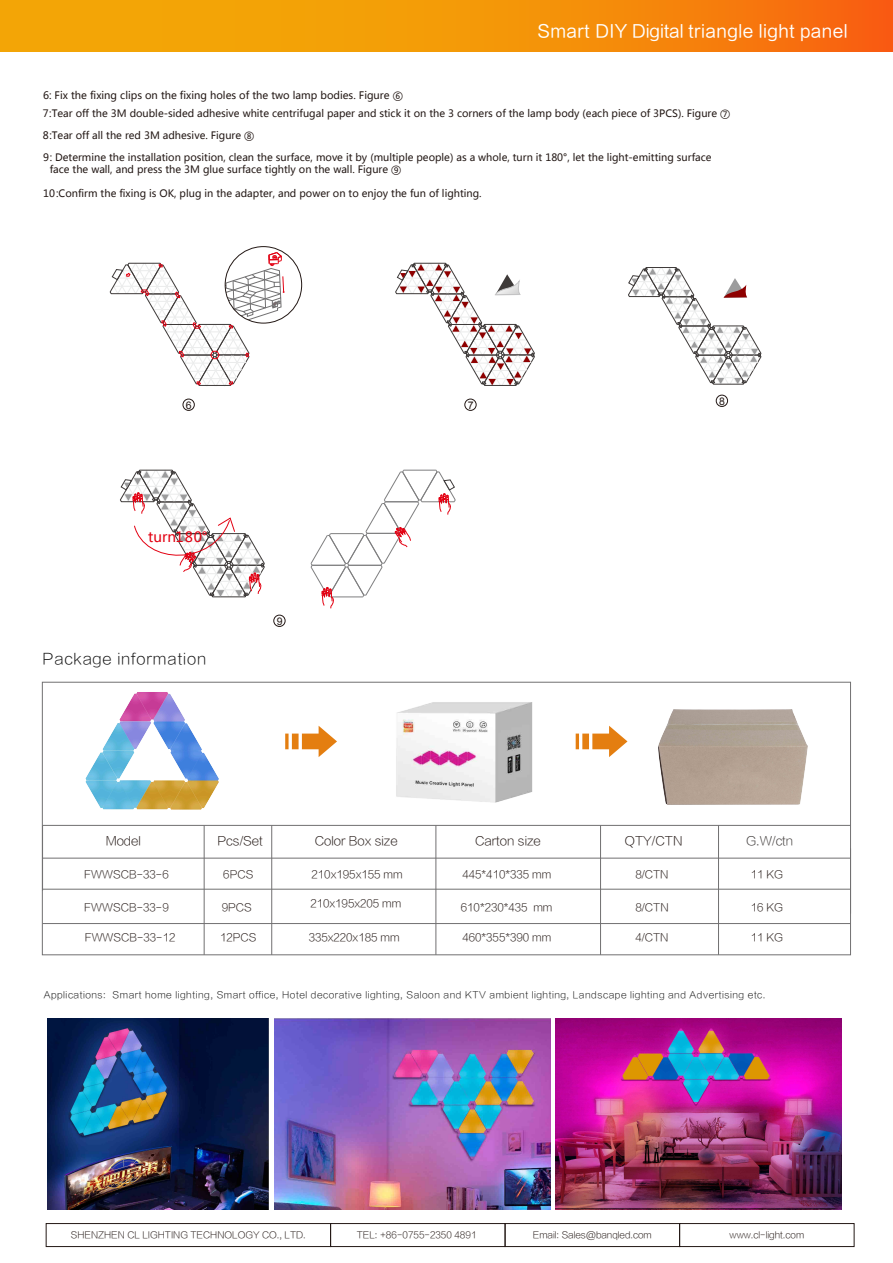
<style>
.page{position:relative;width:893px;height:1263px;background:#fff}
.page>*{position:absolute;margin:0;border:0;box-sizing:border-box;transform-origin:0 0}
.t1{font:17.25px "FZLTH GB1 4";letter-spacing:.025em;color:#fff}
.t2{font:15px "FZLTXHK GBK1 0";letter-spacing:.06em;color:#151515}
.t3{font:14.1px "Microsoft Ya Hei";color:#e30012}
.t4{font:12px "FZLTXHK GBK1 0";color:#231815}
.t5{font:12px "FZLTXHK GBK1 0";color:#3e3a39}
.t6{font:10.5px "FZLTXHK GBK1 0";color:#231815}
.t7{font:10.5px "Arial";color:#231815}
.t8{font:10.2px "Microsoft Ya Hei";color:#231815}
.t9{font:10.05px/12.1px "Microsoft Ya Hei";color:#231815}
.t10{font:9.15px "FZLTXHK GBK1 0";letter-spacing:.06em;color:#151515}
.t11{font:9px "FZLTXHK GBK1 0";color:#231815}
.s1{font-size:10.2px}
</style>
<div class="page">
<svg style="left:0;top:0;width:893px;height:51px;background:#f49109"></svg>
<div style="left:183px;top:399px;width:12px;height:12px;border:1px solid #231815;border-radius:50%"></div>
<div style="left:464px;top:399px;width:13px;height:12px;border:1px solid #231815;border-radius:50%"></div>
<div style="left:716px;top:395px;width:12px;height:12px;border:1px solid #231815;border-radius:50%"></div>
<svg style="left:110px;top:252px;width:175px;height:134px"></svg>
<svg style="left:395px;top:263px;width:140px;height:123px"></svg>
<svg style="left:628px;top:267px;width:133px;height:118px"></svg>
<div style="left:273px;top:615px;width:13px;height:12px;border:1px solid #231815;border-radius:50%"></div>
<svg style="left:120px;top:470px;width:145px;height:127px"></svg>
<svg style="left:311px;top:470px;width:145px;height:138px"></svg>
<img style="left:48px;top:1018px;width:221px;height:191px">
<img style="left:274px;top:1018px;width:276px;height:191px">
<img style="left:555px;top:1019px;width:286px;height:190px">
<svg style="left:576px;top:726px;width:51px;height:31px"></svg>
<svg style="left:285px;top:726px;width:52px;height:31px"></svg>
<hr style="left:43px;top:825px;width:807px;height:1px;background:#717071">
<hr style="left:43px;top:858px;width:807px;height:1px;background:#717071">
<hr style="left:43px;top:889px;width:807px;height:1px;background:#717071">
<hr style="left:204px;top:825px;width:1px;height:130px;background:#717071">
<hr style="left:271px;top:825px;width:1px;height:130px;background:#717071">
<hr style="left:436px;top:825px;width:1px;height:130px;background:#717071">
<hr style="left:600px;top:825px;width:1px;height:130px;background:#717071">
<hr style="left:718px;top:825px;width:1px;height:130px;background:#717071">
<hr style="left:43px;top:923px;width:807px;height:1px;background:#717071">
<img style="left:658px;top:709px;width:149px;height:96px">
<img style="left:396px;top:702px;width:137px;height:101px">
<img style="left:85px;top:692px;width:134px;height:118px">
<div style="left:46px;top:1223px;width:285px;height:24px;border:1px solid #231815"></div>
<div style="left:330px;top:1223px;width:175px;height:24px;border:1px solid #231815"></div>
<div style="left:505px;top:1223px;width:175px;height:24px;border:1px solid #231815"></div>
<div style="left:679px;top:1223px;width:175px;height:24px;border:1px solid #231815"></div>
<h1 class="t1" style="left:538px;top:22px;width:312px">Smart DIY Digital triangle light panel</h1>
<p class="t8" style="left:43px;top:88px;width:361px">6: Fix the fixing clips on the fixing holes of the two lamp bodies. Figure ⑥</p>
<p class="t9" style="left:43px;top:107px;width:689px">7:Tear off the 3M double-sided adhesive white centrifugal paper and stick it on the 3 corners of the lamp body (each piece of 3PCS). Figure ⑦</p>
<p class="t9" style="left:43px;top:129px;width:213px"><span class="s1">8:</span>Tear off all the red 3M adhesive. Figure ⑧</p>
<p class="t9" style="left:50px;top:151px;width:663px;text-indent:-7px">9: Determine the installation position, clean the surface, move it by (multiple people) as a whole, turn it 180°, let the light-emitting surface face the wall, and press the 3M glue surface tightly on the wall. Figure ⑨</p>
<p class="t9" style="left:43px;top:187px;width:440px">10:Confirm the fixing is OK, plug in the adapter, and power on to enjoy the fun of lighting.</p>
<p class="t7" style="left:186px;top:398px;width:7px">6</p>
<p class="t7" style="left:468px;top:398px;width:7px">7</p>
<h3 class="t3" style="left:148px;top:527px;width:61px">turn180°</h3>
<h2 class="t2" style="left:43px;top:650px;width:165px">Package information</h2>
<p class="t7" style="left:277px;top:614px;width:7px">9</p>
<p class="t7" style="left:719px;top:394px;width:7px">8</p>
<p class="t4" style="left:106px;top:834px;width:37px">Model</p>
<p class="t4" style="left:217px;top:834px;width:47px">Pcs/Set</p>
<p class="t4" style="left:315px;top:834px;width:85px">Color Box size</p>
<p class="t4" style="left:475px;top:834px;width:67px">Carton size</p>
<p class="t4" style="left:625px;top:834px;width:59px">QTY/CTN</p>
<p class="t5" style="left:746px;top:834px;width:49px">G.W/ctn</p>
<p class="t6" style="left:462px;top:869px;width:90px">445*410*335 mm</p>
<p class="t6" style="left:635px;top:869px;width:35px">8/CTN</p>
<p class="t6" style="left:751px;top:869px;width:34px">11 KG</p>
<p class="t6" style="left:84px;top:869px;width:86px">FWWSCB-33-6</p>
<p class="t6" style="left:312px;top:869px;width:92px">210x195x155 mm</p>
<p class="t6" style="left:84px;top:901px;width:86px">FWWSCB-33-9</p>
<p class="t6" style="left:85px;top:931px;width:92px">FWWSCB-33-12</p>
<p class="t6" style="left:223px;top:869px;width:32px">6PCS</p>
<p class="t6" style="left:222px;top:901px;width:32px">9PCS</p>
<p class="t6" style="left:220px;top:931px;width:38px">12PCS</p>
<p class="t6" style="left:462px;top:931px;width:90px">460*355*390 mm</p>
<p class="t6" style="left:635px;top:931px;width:35px">4/CTN</p>
<p class="t6" style="left:751px;top:931px;width:34px">11 KG</p>
<p class="t6" style="left:310px;top:897px;width:92px">210x195x205 mm</p>
<p class="t6" style="left:461px;top:901px;width:93px">610*230*435 mm</p>
<p class="t6" style="left:635px;top:901px;width:35px">8/CTN</p>
<p class="t6" style="left:751px;top:901px;width:34px">16 KG</p>
<p class="t6" style="left:309px;top:931px;width:92px">335x220x185 mm</p>
<p class="t10" style="left:44px;top:990px;width:723px">Applications: Smart home lighting, Smart office, Hotel decorative lighting, Saloon and KTV ambient lighting, Landscape lighting and Advertising etc.</p>
<p class="t11" style="left:71px;top:1230px;width:237px">SHENZHEN CL LIGHTING TECHNOLOGY CO., LTD.</p>
<p class="t11" style="left:357px;top:1230px;width:121px">TEL: +86-0755-2350 4891</p>
<p class="t11" style="left:533px;top:1230px;width:120px">Email: Sales@banqled.com</p>
<p class="t11" style="left:730px;top:1230px;width:76px">www.cl-light.com</p>
</div>
